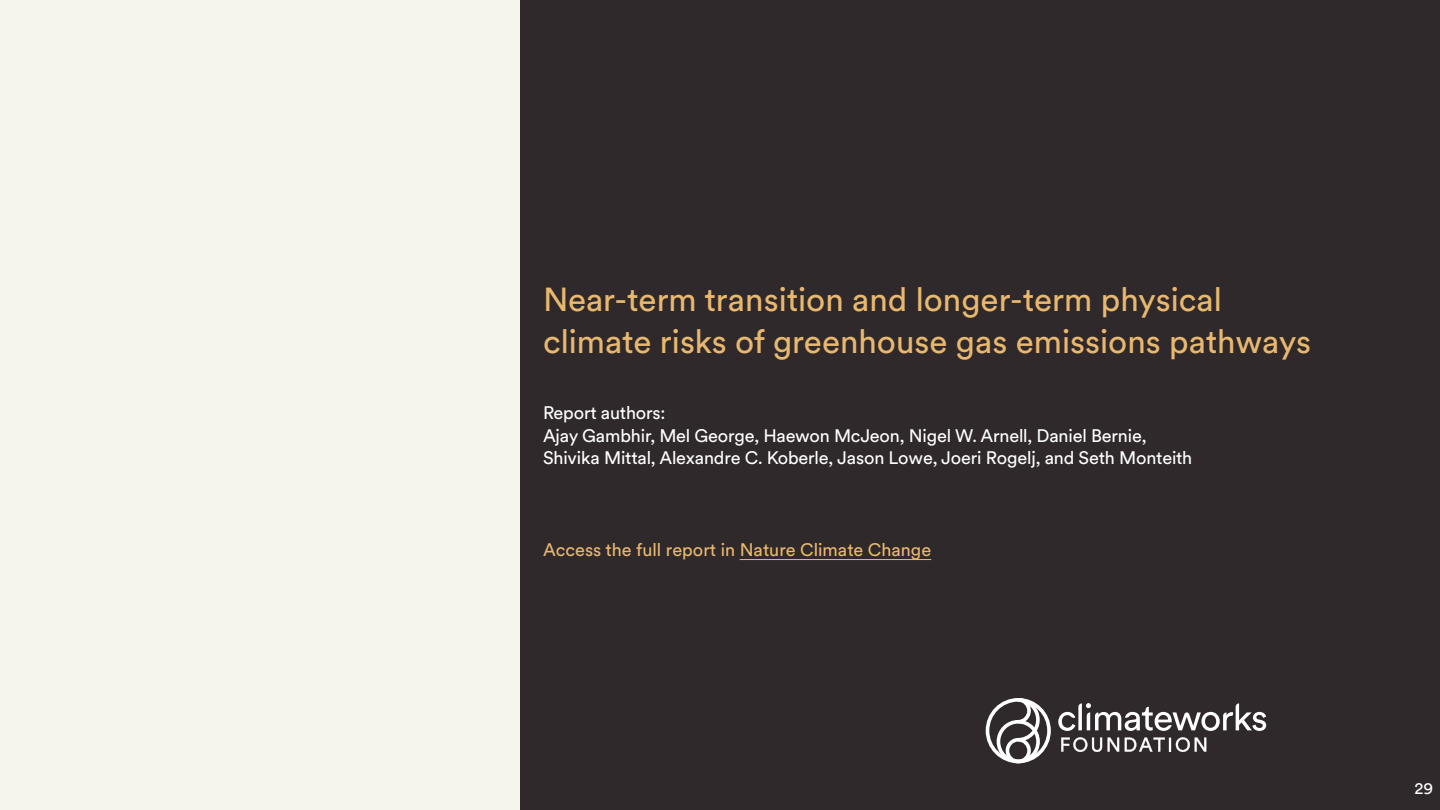
<style>
.page{position:relative;width:1440px;height:810px;background:#30292b}
.page>*{position:absolute;margin:0;border:0;box-sizing:border-box;transform-origin:0 0}
.t1{font:33px/42px "Circular XX";color:#e8b86f}
.t2{font:18px/22.5px "Circular XX";letter-spacing:-.01em;color:#fff}
.t3{font:18px "Circular XX";color:#e8b86f}
.t4{font:16.5px "Circular XX";color:#fff}
</style>
<div class="page">
<div style="left:0;top:0;width:520px;height:810px;background:#f5f5eb"></div>
<svg style="left:986px;top:698px;width:65px;height:65px"></svg>
<svg style="left:1058px;top:703px;width:208px;height:28px"></svg>
<svg style="left:1061px;top:737px;width:41px;height:15px"></svg>
<svg style="left:1108px;top:738px;width:11px;height:14px"></svg>
<svg style="left:1125px;top:737px;width:81px;height:15px"></svg>
<hr style="left:740px;top:559px;width:191px;height:1px;background:#e8b86f">
<p class="t1" style="left:543px;top:277px;width:770px">Near-term transition and longer-term physical climate risks of greenhouse gas emissions pathways</p>
<p class="t2" style="left:543px;top:401px;width:651px">Report authors:<br>Ajay Gambhir, Mel George, Haewon McJeon, Nigel W. Arnell, Daniel Bernie,<br>Shivika Mittal, Alexandre C. Koberle, Jason Lowe, Joeri Rogelj, and Seth Monteith</p>
<p class="t3" style="left:543px;top:538px;width:390px">Access the full report in Nature Climate Change</p>
<p class="t4" style="left:1414px;top:777px;width:20px">29</p>
</div>
